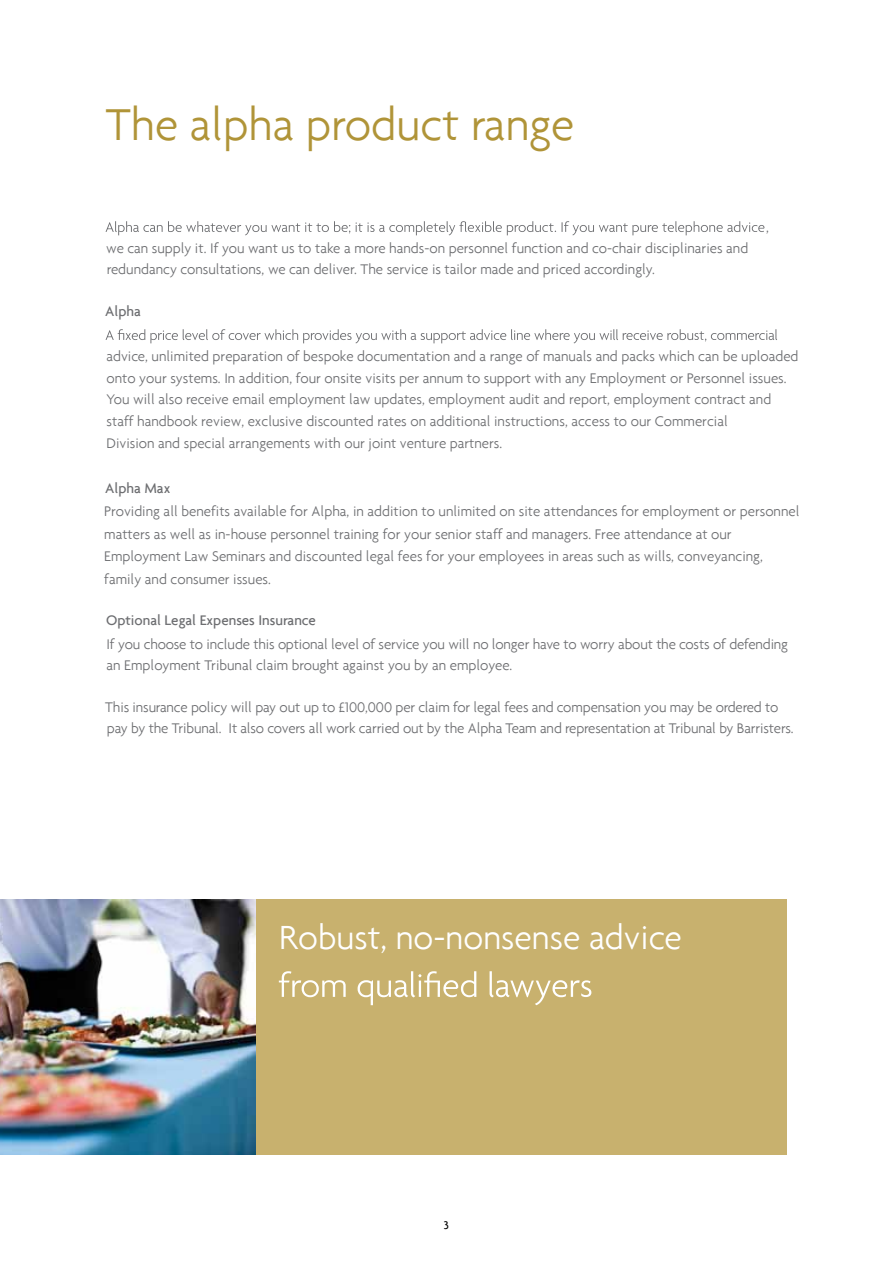
<style>
.page{position:relative;width:893px;height:1263px;background:#fff}
.page>*{position:absolute;margin:0;border:0;box-sizing:border-box;transform-origin:0 0}
.t1{font:300 48px "Agenda";color:#b09438}
.t2{font:300 36px "Agenda";color:#fff}
.t3{font:300 15px/21.8px "Agenda";color:#6d6e71}
.t4{font:500 15px "Agenda";color:#6d6e71}
.t5{font:500 12px "Agenda";color:#000}
</style>
<div class="page">
<div style="left:56px;top:900px;width:731px;height:255px;background:#c8b16e"></div>
<svg style="left:279px;top:971px;width:312px;height:34px"></svg>
<img style="left:0;top:900px;width:255px;height:255px">
<svg style="left:106px;top:221px;width:658px;height:14px"></svg>
<svg style="left:106px;top:329px;width:671px;height:14px"></svg>
<h1 class="t1" style="left:106px;top:96px;width:470px">The alpha product range</h1>
<p class="t3" style="left:766px;top:216px;width:4px">,</p>
<p class="t3" style="left:106px;top:237px;width:643px;line-height:21px">we can supply it. If you want us to take a more hands-on personnel function and co-chair disciplinaries and redundancy consultations, we can deliver. The service is tailor made and priced accordingly.</p>
<p class="t4" style="left:105px;top:302px;width:37px">Alpha</p>
<p class="t3" style="left:107px;top:345px;width:693px">advice, unlimited preparation of bespoke documentation and a range of manuals and packs which can be uploaded onto your systems. In addition, four onsite visits per annum to support with any Employment or Personnel issues.<br>You will also receive email employment law updates, employment audit and report, employment contract and staff handbook review, exclusive discounted rates on additional instructions, access to our Commercial<br>Division and special arrangements with our joint venture partners.</p>
<p class="t4" style="left:105px;top:479px;width:67px">Alpha Max</p>
<p class="t3" style="left:104px;top:500px;width:697px;line-height:22.5px">Providing all benefits available for Alpha, in addition to unlimited on site attendances for employment or personnel matters as well as in-house personnel training for your senior staff and managers. Free attendance at our Employment Law Seminars and discounted legal fees for your employees in areas such as wills, conveyancing, family and consumer issues.</p>
<p class="t4" style="left:106px;top:611px;width:211px">Optional Legal Expenses Insurance</p>
<p class="t3" style="left:107px;top:633px;width:683px;line-height:21px">If you choose to include this optional level of service you will no longer have to worry about the costs of defending an Employment Tribunal claim brought against you by an employee.</p>
<p class="t3" style="left:105px;top:696px;width:690px;line-height:21px">This insurance policy will pay out up to £100,000 per claim for legal fees and compensation you may be ordered to pay by the Tribunal. It also covers all work carried out by the Alpha Team and representation at Tribunal by Barristers.</p>
<h2 class="t2" style="left:279px;top:916px;width:404px">Robust, no-nonsense advice</h2>
<p class="t5" style="left:444px;top:1218px;width:7px">3</p>
</div>
